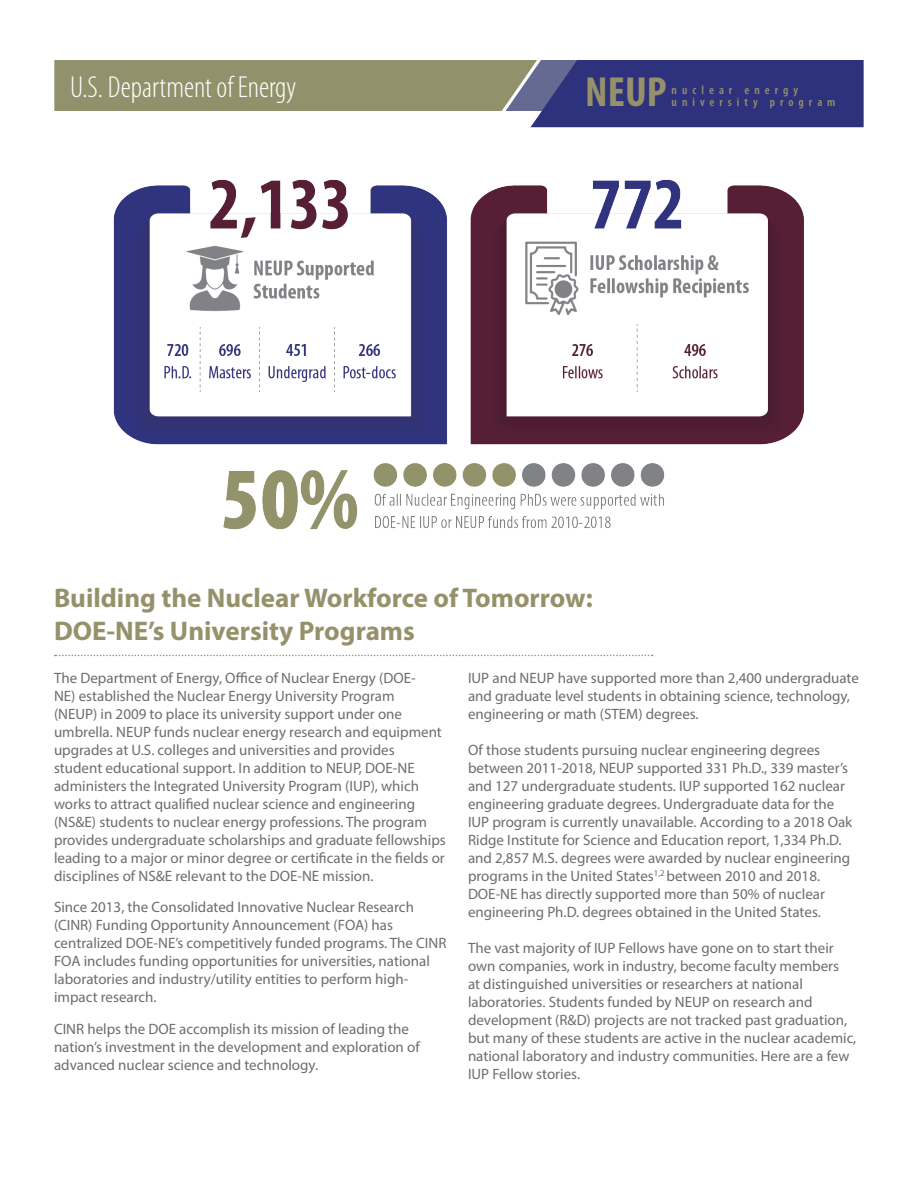
<style>
.page{position:relative;width:918px;height:1188px;background:#fff}
.page>*{position:absolute;margin:0;border:0;box-sizing:border-box;transform-origin:0 0}
.t1{font:700 condensed 42.3px "Myriad Pro";color:#96916b}
.t2{font:300 condensed 30.45px "Myriad Pro";color:#fff}
.t3{font:700 27px "Myriad Pro";color:#96916b}
.t4{font:15px/18px "Myriad Pro";color:#6c6d70}
.t5{font:600 condensed 12.15px/12px "Myriad Pro";letter-spacing:.4em;color:#96916b}
</style>
<div class="page">
<svg style="left:54px;top:60px;width:810px;height:67px;background:#797b88"></svg>
<svg style="left:55px;top:655px;width:598px;height:1px"></svg>
<img style="left:113px;top:179px;width:691px;height:351px">
<h2 class="t2" style="left:70px;top:70px;width:227px">U.S. Department of Energy</h2>
<h1 class="t1" style="left:585px;top:65px;width:83px">NEUP</h1>
<p class="t5" style="left:672px;top:84px;width:165px">nuclear energy university program</p>
<p class="t3" style="left:54px;top:581px;width:540px">Building the Nuclear Workforce of Tomorrow:</p>
<p class="t3" style="left:54px;top:613px;width:362px">DOE-NE’s University Programs</p>
<p class="t4" style="left:54px;top:669px;width:393px">The Department of Energy, Office of Nuclear Energy (DOE-<br>NE) established the Nuclear Energy University Program<br>(NEUP) in 2009 to place its university support under one umbrella. NEUP funds nuclear energy research and equipment upgrades at U.S. colleges and universities and provides student educational support. In addition to NEUP, DOE-NE administers the Integrated University Program (IUP), which works to attract qualified nuclear science and engineering (NS&amp;E) students to nuclear energy professions. The program provides undergraduate scholarships and graduate fellowships leading to a major or minor degree or certificate in the fields or disciplines of NS&amp;E relevant to the DOE-NE mission.</p>
<p class="t4" style="left:54px;top:898px;width:394px">Since 2013, the Consolidated Innovative Nuclear Research (CINR) Funding Opportunity Announcement (FOA) has centralized DOE-NE’s competitively funded programs. The CINR FOA includes funding opportunities for universities, national laboratories and industry/utility entities to perform high&shy;impact research.</p>
<p class="t4" style="left:54px;top:1020px;width:367px">CINR helps the DOE accomplish its mission of leading the nation’s investment in the development and exploration of advanced nuclear science and technology.</p>
<p class="t4" style="left:468px;top:669px;width:393px">IUP and NEUP have supported more than 2,400 undergraduate and graduate level students in obtaining science, technology, engineering or math (STEM) degrees.</p>
<p class="t4" style="left:468px;top:741px;width:386px">Of those students pursuing nuclear engineering degrees between 2011-2018, NEUP supported 331 Ph.D., 339 master’s and 127 undergraduate students. IUP supported 162 nuclear engineering graduate degrees. Undergraduate data for the IUP program is currently unavailable. According to a 2018 Oak Ridge Institute for Science and Education report, 1,334 Ph.D. and 2,857 M.S. degrees were awarded by nuclear engineering programs in the United States<sup>1,2</sup> between 2010 and 2018.<br>DOE-NE has directly supported more than 50% of nuclear engineering Ph.D. degrees obtained in the United States.</p>
<p class="t4" style="left:468px;top:939px;width:390px">The vast majority of IUP Fellows have gone on to start their own companies, work in industry, become faculty members<br>at distinguished universities or researchers at national laboratories. Students funded by NEUP on research and development (R&amp;D) projects are not tracked past graduation, but many of these students are active in the nuclear academic, national laboratory and industry communities. Here are a few IUP Fellow stories.</p>
</div>
